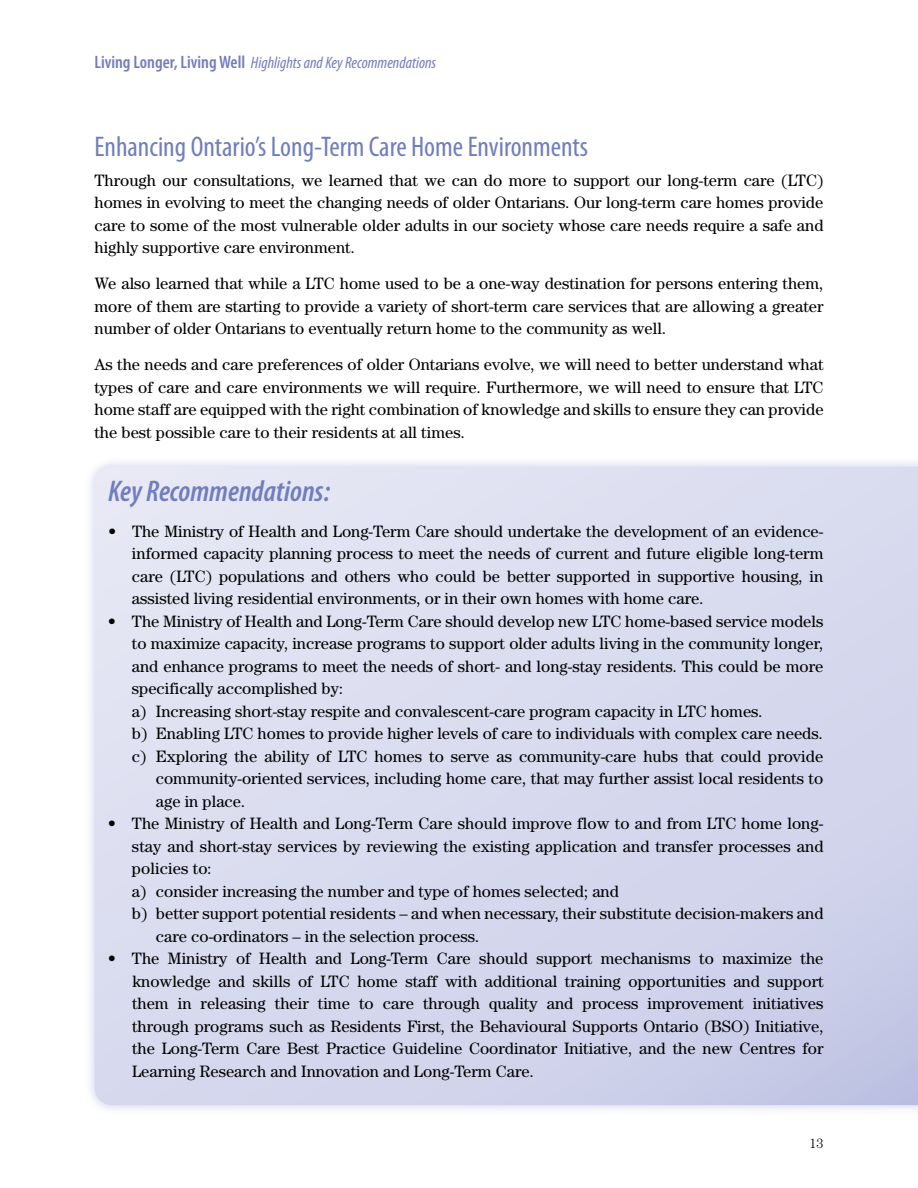
<style>
.page{position:relative;width:918px;height:1188px;background:#fff}
.page>*{position:absolute;margin:0;border:0;box-sizing:border-box;transform-origin:0 0}
.t1{font:italic 600 condensed 30px "Myriad Pro";color:#717dbd}
.t2{font:condensed 28.5px "Myriad Pro";color:#717dbd}
.t3{font:16.5px/22.5px "Century";color:#000;text-align:justify}
.t4{font:italic condensed 16.5px "Myriad Pro";color:#717dbd}
.t5{font:300 13.5px "Century";color:#000}
.s1{font-weight:600;font-style:normal;font-size:18px}
</style>
<div class="page">
<div style="left:85px;top:457px;width:833px;height:658px;background:#adb4db;opacity:.6"></div>
<svg style="left:94px;top:467px;width:824px;height:638px;background:#d7daee"></svg>
<p class="t4" style="left:94px;top:52px;width:343px"><span class="s1">Living Longer, Living Well</span> Highlights and Key Recommendations</p>
<h2 class="t2" style="left:94px;top:130px;width:495px">Enhancing Ontario’s Long-Term Care Home Environments</h2>
<p class="t3" style="left:94px;top:168px;width:731px">Through our consultations, we learned that we can do more to support our long-term care (LTC) homes in evolving to meet the changing needs of older Ontarians. Our long-term care homes provide care to some of the most vulnerable older adults in our society whose care needs require a safe and highly supportive care environment.</p>
<p class="t3" style="left:94px;top:272px;width:731px">We also learned that while a LTC home used to be a one-way destination for persons entering them, more of them are starting to provide a variety of short-term care services that are allowing a greater number of older Ontarians to eventually return home to the community as well.</p>
<p class="t3" style="left:94px;top:353px;width:731px">As the needs and care preferences of older Ontarians evolve, we will need to better understand what types of care and care environments we will require. Furthermore, we will need to ensure that LTC home staff are equipped with the right combination of knowledge and skills to ensure they can provide the best possible care to their residents at all times.</p>
<h1 class="t1" style="left:108px;top:472px;width:223px">Key Recommendations:</h1>
<p class="t3" style="left:132px;top:519px;width:693px;text-indent:-24px">• The Ministry of Health and Long-Term Care should undertake the development of an evidence&shy;informed capacity planning process to meet the needs of current and future eligible long-term care (LTC) populations and others who could be better supported in supportive housing, in assisted living residential environments, or in their own homes with home care.</p>
<p class="t3" style="left:108px;top:609px;width:717px">• The Ministry of Health and Long-Term Care should develop new LTC home-based service models</p>
<p class="t3" style="left:132px;top:632px;width:693px">to maximize capacity, increase programs to support older adults living in the community longer,</p>
<p class="t3" style="left:132px;top:654px;width:693px">and enhance programs to meet the needs of short- and long-stay residents. This could be more</p>
<p class="t3" style="left:132px;top:677px;width:213px">specifically accomplished by:</p>
<p class="t3" style="left:132px;top:700px;width:632px">a) Increasing short-stay respite and convalescent-care program capacity in LTC homes.</p>
<p class="t3" style="left:132px;top:722px;width:693px">b) Enabling LTC homes to provide higher levels of care to individuals with complex care needs.</p>
<p class="t3" style="left:132px;top:745px;width:693px">c) Exploring the ability of LTC homes to serve as community-care hubs that could provide</p>
<p class="t3" style="left:156px;top:767px;width:669px">community-oriented services, including home care, that may further assist local residents to</p>
<p class="t3" style="left:156px;top:790px;width:91px">age in place.</p>
<p class="t3" style="left:108px;top:812px;width:717px">• The Ministry of Health and Long-Term Care should improve flow to and from LTC home long-</p>
<p class="t3" style="left:132px;top:835px;width:693px">stay and short-stay services by reviewing the existing application and transfer processes and</p>
<p class="t3" style="left:132px;top:857px;width:81px">policies to:</p>
<p class="t3" style="left:132px;top:880px;width:489px">a) consider increasing the number and type of homes selected; and</p>
<p class="t3" style="left:132px;top:902px;width:693px">b) better support potential residents – and when necessary, their substitute decision-makers and</p>
<p class="t3" style="left:156px;top:925px;width:325px">care co-ordinators – in the selection process.</p>
<p class="t3" style="left:132px;top:947px;width:693px;text-indent:-24px">• The Ministry of Health and Long-Term Care should support mechanisms to maximize the knowledge and skills of LTC home staff with additional training opportunities and support them in releasing their time to care through quality and process improvement initiatives through programs such as Residents First, the Behavioural Supports Ontario (BSO) Initiative, the Long-Term Care Best Practice Guideline Coordinator Initiative, and the new Centres for Learning Research and Innovation and Long-Term Care.</p>
<p class="t5" style="left:809px;top:1136px;width:16px">13</p>
</div>
